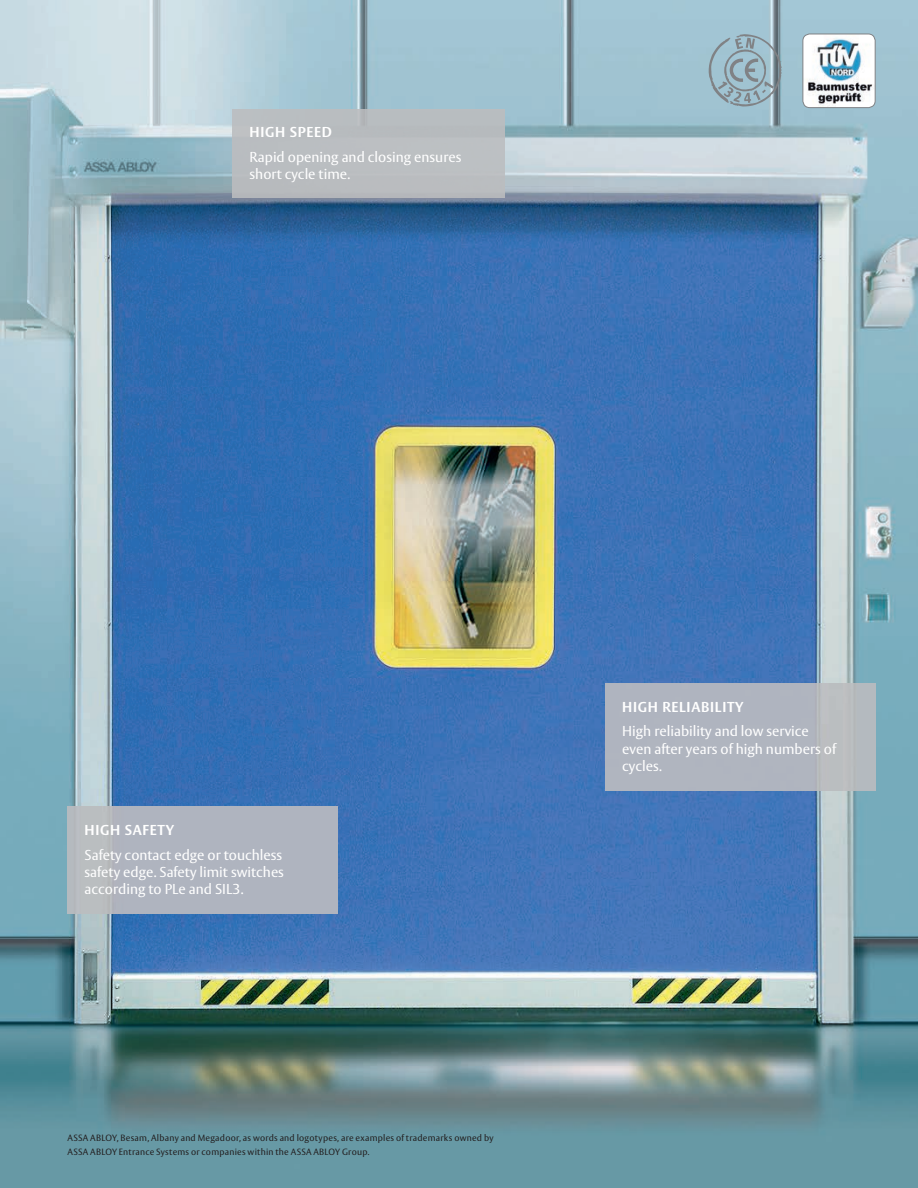
<style>
.page{position:relative;width:918px;height:1188px;background:#fff}
.page>*{position:absolute;margin:0;border:0;box-sizing:border-box;transform-origin:0 0}
.t1{font:14.25px/17.1px "ASSA Vesta";color:#fff}
.t2{font:700 14.25px "ASSA Vesta";letter-spacing:.05em;color:#fff}
.t3{font:9px/14.4px "ASSA Vesta";letter-spacing:.025em;color:#231f20}
</style>
<div class="page">
<img style="left:0;top:0;width:918px;height:1188px">
<svg style="left:708px;top:34px;width:74px;height:73px;background:#96afba"></svg>
<img style="left:803px;top:34px;width:72px;height:74px">
<div style="left:803px;top:34px;width:72px;height:74px;border:1px solid #808285;border-radius:7px"></div>
<img style="left:68px;top:807px;width:270px;height:106px">
<img style="left:605px;top:684px;width:270px;height:106px">
<div style="left:233px;top:109px;width:271px;height:89px;background:#b9bdc0"></div>
<p class="t2" style="left:250px;top:123px;width:84px">HIGH SPEED</p>
<p class="t1" style="left:250px;top:149px;width:213px">Rapid opening and closing ensures short cycle time.</p>
<p class="t2" style="left:85px;top:821px;width:91px">HIGH SAFETY</p>
<p class="t1" style="left:85px;top:847px;width:201px;text-align:justify">Safety contact edge or touchless safety edge. Safety limit switches according to PLe and SIL3.</p>
<p class="t3" style="left:68px;top:1131px;width:427px">ASSA ABLOY, Besam, Albany and Megadoor, as words and logotypes, are examples of trademarks owned by<br>ASSA ABLOY Entrance Systems or companies within the ASSA ABLOY Group.</p>
<p class="t2" style="left:622px;top:698px;width:123px">HIGH RELIABILITY</p>
<p class="t1" style="left:622px;top:724px;width:215px">High reliability and low service even after years of high numbers of cycles.</p>
</div>
